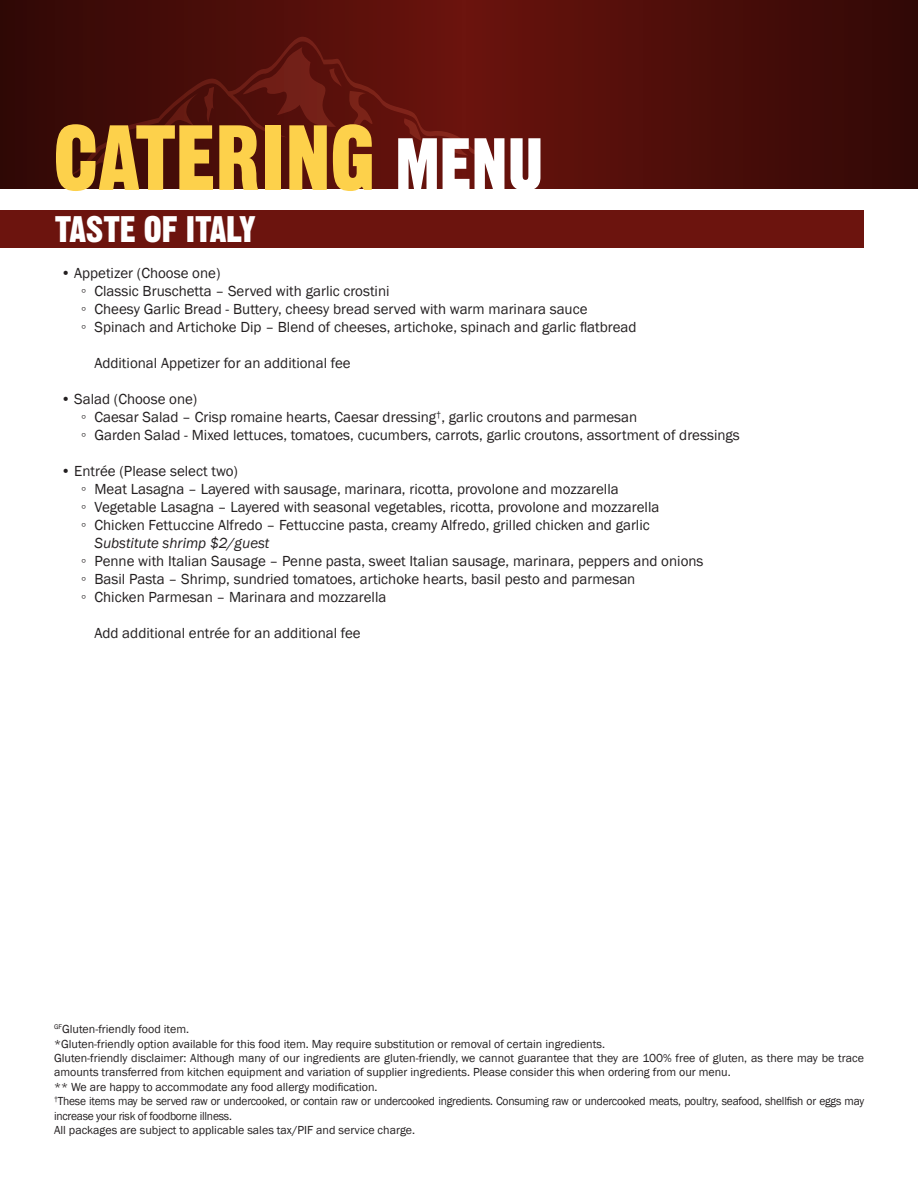
<style>
.page{position:relative;width:918px;height:1188px;background:#fff}
.page>*{position:absolute;margin:0;border:0;box-sizing:border-box;transform-origin:0 0}
.t1{font:90px "Gothic Thirteen Std";color:#fdd14b}
.t2{font:36px "Gothic Thirteen Std";color:#fff}
.t3{font:15px/18px "Franklin Gothic";color:#231f20}
.t4{font:italic 15px "Franklin Gothic";color:#231f20}
.t5{font:12px/14.4px "Franklin Gothic";color:#231f20}
.s1{font-size:72px;color:#fff}
</style>
<div class="page">
<svg style="left:0;top:0;width:918px;height:189px"></svg>
<svg style="left:68px;top:37px;width:432px;height:139px"></svg>
<svg style="left:243px;top:47px;width:99px;height:81px"></svg>
<svg style="left:348px;top:91px;width:27px;height:49px"></svg>
<svg style="left:402px;top:118px;width:20px;height:23px"></svg>
<svg style="left:442px;top:141px;width:26px;height:14px"></svg>
<svg style="left:158px;top:87px;width:56px;height:44px"></svg>
<svg style="left:92px;top:134px;width:34px;height:36px"></svg>
<div style="left:0;top:210px;width:864px;height:38px;background:#6c140e"></div>
<h1 class="t1" style="left:54px;top:102px;width:491px">CATERING <span class="s1">MENU</span></h1>
<h2 class="t2" style="left:55px;top:207px;width:202px">TASTE OF ITALY</h2>
<p class="t3" style="left:81px;top:265px;width:557px;text-indent:-20px">• Appetizer (Choose one)<br>◦ Classic Bruschetta – Served with garlic crostini<br>◦ Cheesy Garlic Bread - Buttery, cheesy bread served with warm marinara sauce<br>◦ Spinach and Artichoke Dip – Blend of cheeses, artichoke, spinach and garlic flatbread</p>
<p class="t3" style="left:94px;top:355px;width:258px">Additional Appetizer for an additional fee</p>
<p class="t3" style="left:81px;top:391px;width:660px;text-indent:-20px">• Salad (Choose one)<br>◦ Caesar Salad – Crisp romaine hearts, Caesar dressing<sup>†</sup>, garlic croutons and parmesan<br>◦ Garden Salad - Mixed lettuces, tomatoes, cucumbers, carrots, garlic croutons, assortment of dressings</p>
<p class="t3" style="left:81px;top:463px;width:580px;text-indent:-20px">• Entrée (Please select two)<br>◦ Meat Lasagna – Layered with sausage, marinara, ricotta, provolone and mozzarella<br>◦ Vegetable Lasagna – Layered with seasonal vegetables, ricotta, provolone and mozzarella ◦ Chicken Fettuccine Alfredo – Fettuccine pasta, creamy Alfredo, grilled chicken and garlic</p>
<p class="t4" style="left:95px;top:534px;width:176px">Substitute shrimp $2/guest</p>
<p class="t3" style="left:81px;top:553px;width:624px">◦ Penne with Italian Sausage – Penne pasta, sweet Italian sausage, marinara, peppers and onions ◦ Basil Pasta – Shrimp, sundried tomatoes, artichoke hearts, basil pesto and parmesan<br>◦ Chicken Parmesan – Marinara and mozzarella</p>
<p class="t3" style="left:95px;top:625px;width:268px">Add additional entrée for an additional fee</p>
<p class="t5" style="left:54px;top:1022px;width:812px"><sup>GF</sup>Gluten-friendly food item.<br>*Gluten-friendly option available for this food item. May require substitution or removal of certain ingredients.<br>Gluten-friendly disclaimer: Although many of our ingredients are gluten-friendly, we cannot guarantee that they are 100% free of gluten, as there may be trace amounts transferred from kitchen equipment and variation of supplier ingredients. Please consider this when ordering from our menu.<br>** We are happy to accommodate any food allergy modification.<br><sup>†</sup>These items may be served raw or undercooked, or contain raw or undercooked ingredients. Consuming raw or undercooked meats, poultry, seafood, shellfish or eggs may increase your risk of foodborne illness.<br>All packages are subject to applicable sales tax/PIF and service charge.</p>
</div>
